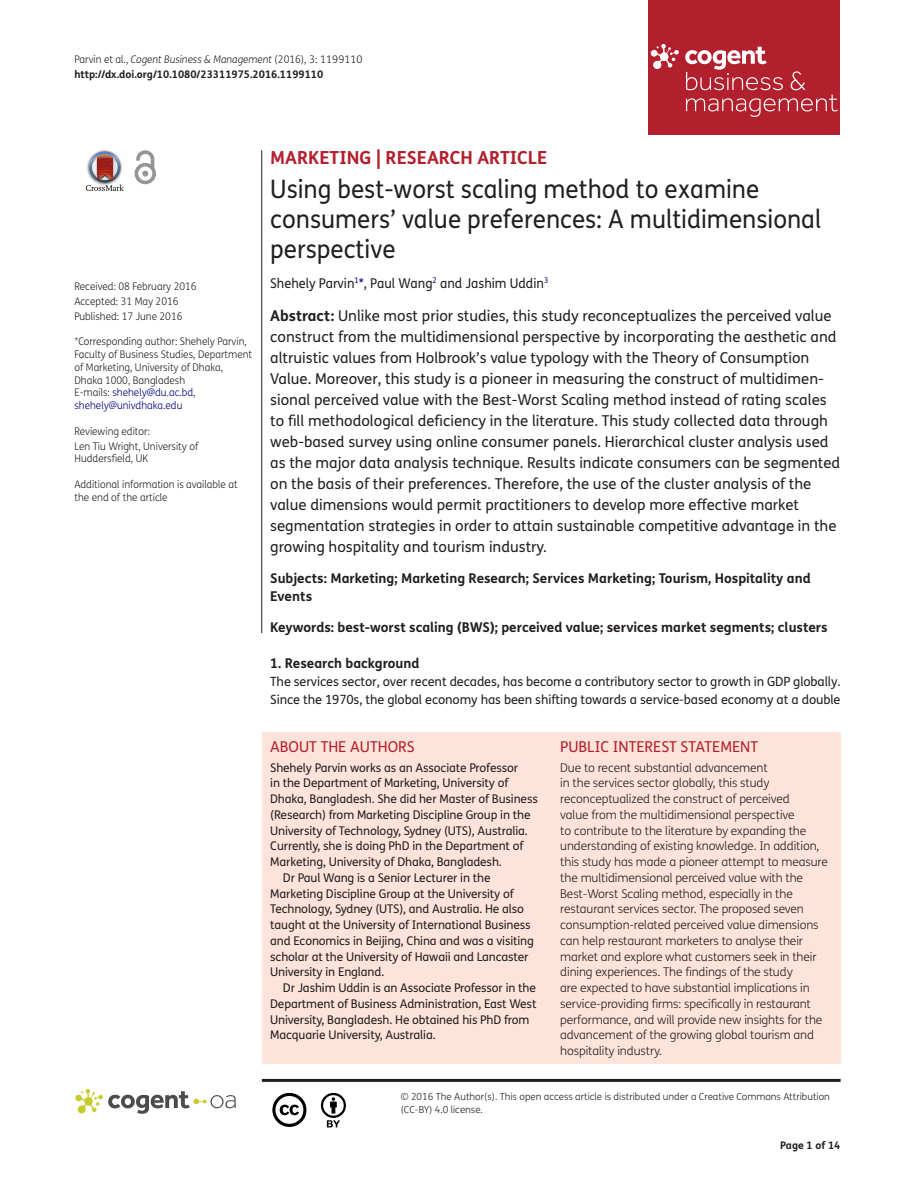
<style>
.page{position:relative;width:915px;height:1191px;background:#fff}
.page>*{position:absolute;margin:0;border:0;box-sizing:border-box;transform-origin:0 0}
.t1{font:25.5px/30px "FS Me Pro";color:#231f20;scale:.95 1}
.t2{font:700 18px "FS Me Pro";color:#b3202d}
.t3{font:15px/21px "FS Me Pro";color:#231f20}
.t4{font:15px "FS Me Pro";color:#b3202d}
.t5{font:700 13.5px/18px "FS Me Pro";color:#231f20}
.t6{font:13.5px "FS Me Pro";color:#231f20;scale:.95 1}
.t7{font:12.75px/18px "FS Me Pro";letter-spacing:-.01em;color:#231f20}
.t8{font:300 12px/15.8px "FS Me Pro";letter-spacing:-.01em;color:#231f20}
.t9{font:12px "FS Me Pro";letter-spacing:-.01em;color:#231f20}
.t10{font:300 10.5px/12.8px "FS Me Pro";color:#231f20;scale:.95 1}
.t11{font:700 10.5px/15px "FS Me Pro";color:#231f20}
.t12{font:300 9.75px/12.8px "FS Me Pro";color:#231f20}
.s1{font-weight:300}
.s2{font-weight:300;font-style:italic}
.s3{color:#000080}
.s4{font-weight:700}
</style>
<div class="page">
<div style="left:648px;top:0;width:192px;height:134px;background:#b3202d"></div>
<svg style="left:650px;top:44px;width:28px;height:25px"></svg>
<svg style="left:685px;top:47px;width:152px;height:70px"></svg>
<div style="left:261px;top:732px;width:579px;height:331px;background:#fde3da"></div>
<svg style="left:86px;top:151px;width:38px;height:40px"></svg>
<svg style="left:134px;top:150px;width:22px;height:34px"></svg>
<hr style="left:261px;top:150px;width:1px;height:483px;background:#231f20">
<hr style="left:262px;top:1078px;width:578px;height:3px;background:#231f20">
<svg style="left:75px;top:1089px;width:161px;height:24px"></svg>
<svg style="left:272px;top:1093px;width:34px;height:34px"></svg>
<svg style="left:321px;top:1093px;width:25px;height:34px"></svg>
<p class="t11" style="left:74px;top:51px;width:289px"><span class="s1">Parvin et al.,</span> <span class="s2">Cogent Business &amp; Management</span> <span class="s1">(2016), 3: 1199110 </span>http://dx.doi.org/10.1080/23311975.2016.1199110</p>
<p class="t10" style="left:74px;top:279px;width:130px;line-height:14.9px">Received: 08 February 2016<br>Accepted: 31 May 2016<br>Published: 17 June 2016</p>
<p class="t10" style="left:74px;top:335px;width:189px">*Corresponding author: Shehely Parvin,<br>Faculty of Business Studies, Department of Marketing, University of Dhaka,<br>Dhaka 1000, Bangladesh<br>E-mails: <span class="s3">shehely@du.ac.bd</span>, <span class="s3">shehely@univdhaka.edu</span></p>
<p class="t10" style="left:74px;top:423px;width:132px;line-height:14.9px">Reviewing editor:<br>Len Tiu Wright, University of</p>
<p class="t10" style="left:74px;top:452px;width:79px">Huddersfield, UK</p>
<p class="t10" style="left:74px;top:477px;width:173px">Additional information is available at the end of the article</p>
<p class="t2" style="left:270px;top:143px;width:278px">MARKETING | RESEARCH ARTICLE</p>
<h1 class="t1" style="left:270px;top:174px;width:581px">Using best-worst scaling method to examine consumers’ value preferences: A multidimensional perspective</h1>
<p class="t6" style="left:270px;top:273px;width:294px">Shehely Parvin<sup>1</sup><span class="s3">*</span>, Paul Wang<sup>2</sup> and Jashim Uddin<sup>3</sup></p>
<p class="t3" style="left:270px;top:305px;width:571px"><span class="s4">Abstract:</span> Unlike most prior studies, this study reconceptualizes the perceived value construct from the multidimensional perspective by incorporating the aesthetic and altruistic values from Holbrook’s value typology with the Theory of Consumption Value. Moreover, this study is a pioneer in measuring the construct of multidimen&shy;sional perceived value with the Best-Worst Scaling method instead of rating scales to fill methodological deficiency in the literature. This study collected data through web-based survey using online consumer panels. Hierarchical cluster analysis used as the major data analysis technique. Results indicate consumers can be segmented on the basis of their preferences. Therefore, the use of the cluster analysis of the value dimensions would permit practitioners to develop more effective market segmentation strategies in order to attain sustainable competitive advantage in the growing hospitality and tourism industry.</p>
<p class="t5" style="left:270px;top:569px;width:541px">Subjects: Marketing; Marketing Research; Services Marketing; Tourism, Hospitality and<br>Events</p>
<p class="t5" style="left:270px;top:617px;width:559px">Keywords: best-worst scaling (BWS); perceived value; services market segments; clusters</p>
<p class="t5" style="left:270px;top:653px;width:151px">1. Research background</p>
<p class="t7" style="left:270px;top:672px;width:571px">The services sector, over recent decades, has become a contributory sector to growth in GDP globally.<br>Since the 1970s, the global economy has been shifting towards a service-based economy at a double</p>
<p class="t4" style="left:270px;top:737px;width:146px">ABOUT THE AUTHORS</p>
<p class="t9" style="left:270px;top:759px;width:249px">Shehely Parvin works as an Associate Professor</p>
<p class="t9" style="left:270px;top:775px;width:239px">in the Department of Marketing, University of</p>
<p class="t9" style="left:270px;top:790px;width:269px">Dhaka, Bangladesh. She did her Master of Business</p>
<p class="t9" style="left:270px;top:806px;width:262px">(Research) from Marketing Discipline Group in the</p>
<p class="t9" style="left:270px;top:822px;width:259px">University of Technology, Sydney (UTS), Australia.</p>
<p class="t9" style="left:270px;top:838px;width:255px">Currently, she is doing PhD in the Department of</p>
<p class="t9" style="left:270px;top:853px;width:233px">Marketing, University of Dhaka, Bangladesh.</p>
<p class="t9" style="left:283px;top:869px;width:209px">Dr Paul Wang is a Senior Lecturer in the</p>
<p class="t9" style="left:270px;top:885px;width:245px">Marketing Discipline Group at the University of</p>
<p class="t9" style="left:270px;top:901px;width:255px">Technology, Sydney (UTS), and Australia. He also</p>
<p class="t9" style="left:270px;top:916px;width:262px">taught at the University of International Business</p>
<p class="t9" style="left:270px;top:932px;width:265px">and Economics in Beijing, China and was a visiting</p>
<p class="t9" style="left:270px;top:948px;width:260px">scholar at the University of Hawaii and Lancaster</p>
<p class="t9" style="left:270px;top:964px;width:115px">University in England.</p>
<p class="t9" style="left:283px;top:979px;width:254px">Dr Jashim Uddin is an Associate Professor in the</p>
<p class="t9" style="left:270px;top:995px;width:267px">Department of Business Administration, East West</p>
<p class="t9" style="left:270px;top:1011px;width:261px">University, Bangladesh. He obtained his PhD from</p>
<p class="t9" style="left:270px;top:1027px;width:167px">Macquarie University, Australia.</p>
<p class="t4" style="left:560px;top:737px;width:199px">PUBLIC INTEREST STATEMENT</p>
<p class="t8" style="left:560px;top:759px;width:269px">Due to recent substantial advancement<br>in the services sector globally, this study reconceptualized the construct of perceived<br>value from the multidimensional perspective<br>to contribute to the literature by expanding the understanding of existing knowledge. In addition, this study has made a pioneer attempt to measure the multidimensional perceived value with the Best-Worst Scaling method, especially in the restaurant services sector. The proposed seven consumption-related perceived value dimensions can help restaurant marketers to analyse their market and explore what customers seek in their dining experiences. The findings of the study<br>are expected to have substantial implications in service-providing firms: specifically in restaurant performance, and will provide new insights for the advancement of the growing global tourism and hospitality industry.</p>
<p class="t12" style="left:400px;top:1090px;width:430px">© 2016 The Author(s). This open access article is distributed under a Creative Commons Attribution (CC-BY) 4.0 license.</p>
<p class="t11" style="left:780px;top:1137px;width:62px">Page 1 of 14</p>
</div>
